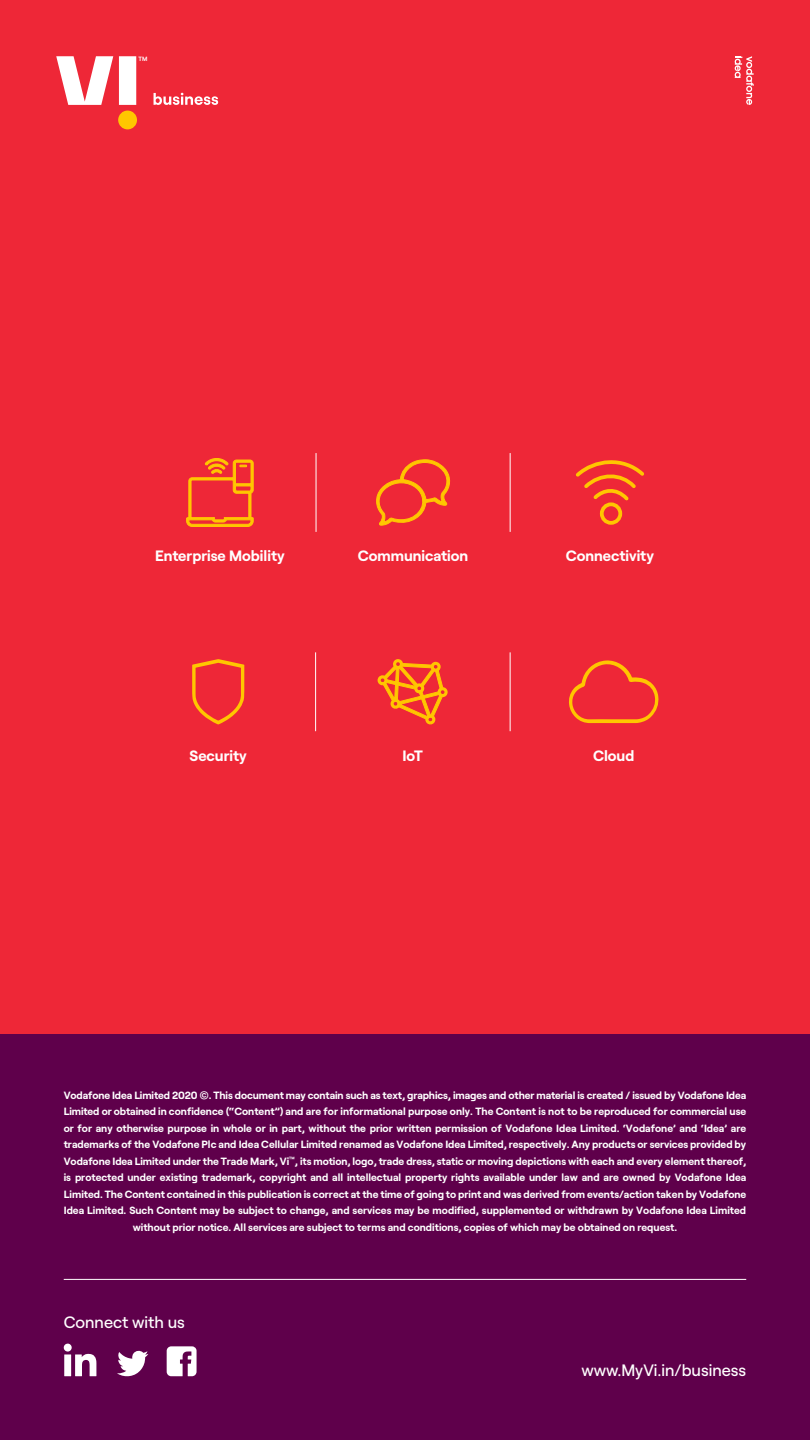
<style>
.page{position:relative;width:810px;height:1440px;background:#5f004b}
.page>*{position:absolute;margin:0;border:0;box-sizing:border-box;transform-origin:0 0}
.t1{font:500 16.5px "Vi";color:#fff}
.t2{font:700 15px "Vi";color:#fff}
.t3{font:700 10.5px/16.5px "Vi";color:#fff;text-align:center}
.t4{font:600 6.23px "Vi";color:#fff}
</style>
<div class="page">
<div style="left:0;top:0;width:810px;height:1033px;background:#ee2737"></div>
<hr style="left:64px;top:1279px;width:682px;height:1px;background:#fff">
<svg style="left:167px;top:1346px;width:30px;height:30px"></svg>
<svg style="left:64px;top:1354px;width:32px;height:22px"></svg>
<div style="left:64px;top:1344px;width:8px;height:8px;background:#fff;border-radius:50%"></div>
<svg style="left:117px;top:1350px;width:31px;height:27px"></svg>
<svg style="left:154px;top:93px;width:64px;height:12px"></svg>
<svg style="left:56px;top:56px;width:80px;height:49px"></svg>
<div style="left:118px;top:111px;width:19px;height:18px;background:#ffc600;border-radius:50%"></div>
<svg style="left:735px;top:56px;width:19px;height:49px"></svg>
<hr style="left:316px;top:453px;width:1px;height:79px;background:#fff">
<hr style="left:510px;top:453px;width:1px;height:79px;background:#fff">
<hr style="left:315px;top:652px;width:1px;height:79px;background:#fff">
<hr style="left:510px;top:652px;width:1px;height:79px;background:#fff">
<svg style="left:376px;top:460px;width:75px;height:65px"></svg>
<svg style="left:192px;top:659px;width:52px;height:65px"></svg>
<svg style="left:186px;top:458px;width:68px;height:69px"></svg>
<svg style="left:569px;top:660px;width:90px;height:63px"></svg>
<div style="left:600px;top:502px;width:22px;height:23px;border:4px solid #ffc600;border-radius:50%"></div>
<svg style="left:575px;top:460px;width:69px;height:44px"></svg>
<svg style="left:377px;top:659px;width:71px;height:66px"></svg>
<p class="t4" style="left:139px;top:54px;width:10px">TM</p>
<h2 class="t2" style="left:155px;top:544px;width:131px">Enterprise Mobility</h2>
<h2 class="t2" style="left:358px;top:544px;width:112px">Communication</h2>
<h2 class="t2" style="left:566px;top:544px;width:90px">Connectivity</h2>
<h2 class="t2" style="left:190px;top:744px;width:59px">Security</h2>
<h2 class="t2" style="left:402px;top:744px;width:22px">IoT</h2>
<h2 class="t2" style="left:593px;top:744px;width:43px">Cloud</h2>
<p class="t3" style="left:64px;top:1086px;width:684px">Vodafone Idea Limited 2020 ©. This document may contain such as text, graphics, images and other material is created / issued by Vodafone Idea Limited or obtained in confidence (“Content”) and are for informational purpose only. The Content is not to be reproduced for commercial use or for any otherwise purpose in whole or in part, without the prior written permission of Vodafone Idea Limited. ‘Vodafone’ and ‘Idea’ are trademarks of the Vodafone Plc and Idea Cellular Limited renamed as Vodafone Idea Limited, respectively. Any products or services provided by Vodafone Idea Limited under the Trade Mark, Vi<sup>™</sup>, its motion, logo, trade dress, static or moving depictions with each and every element thereof, is protected under existing trademark, copyright and all intellectual property rights available under law and are owned by Vodafone Idea Limited. The Content contained in this publication is correct at the time of going to print and was derived from events/action taken by Vodafone Idea Limited. Such Content may be subject to change, and services may be modified, supplemented or withdrawn by Vodafone Idea Limited without prior notice. All services are subject to terms and conditions, copies of which may be obtained on request.</p>
<h1 class="t1" style="left:64px;top:1310px;width:123px">Connect with us</h1>
<h1 class="t1" style="left:581px;top:1358px;width:166px">www.MyVi.in/business</h1>
</div>
